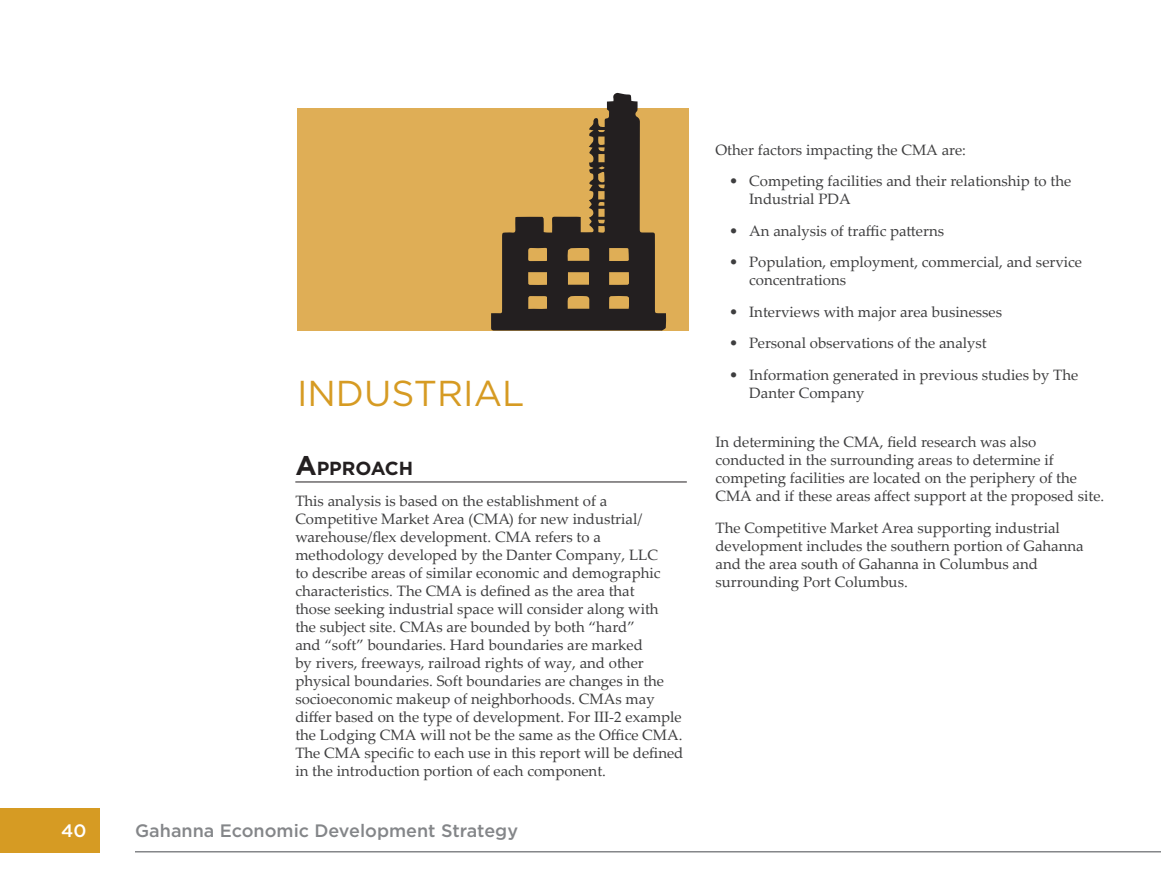
<style>
.page{position:relative;width:1161px;height:891px;background:#fff}
.page>*{position:absolute;margin:0;border:0;box-sizing:border-box;transform-origin:0 0}
.t1{font:36px "Gotham";color:#d69b23}
.t2{font:700 18.9px "Gotham";color:#231f20}
.t3{font:500 18px "Gotham";color:#848689}
.t4{font:500 18px "Gotham";color:#fff}
.t5{font:15px/18px "Palatino Linotype";color:#3e3e3f}
.s1{font-size:27px}
</style>
<div class="page">
<div style="left:0;top:808px;width:100px;height:45px;background:#d69b23"></div>
<hr style="left:135px;top:851px;width:1026px;height:2px;background:#848689">
<hr style="left:295px;top:482px;width:392px;height:1px;background:#231f20">
<div style="left:297px;top:108px;width:391px;height:223px;background:#dfae56"></div>
<svg style="left:491px;top:93px;width:175px;height:238px"></svg>
<div style="left:629px;top:245px;width:20px;height:69px;background:#231f20"></div>
<div style="left:548px;top:244px;width:11px;height:68px;background:#231f20"></div>
<h1 class="t1" style="left:297px;top:371px;width:229px">INDUSTRIAL</h1>
<p class="t2" style="left:295px;top:456px;width:119px"><span class="s1">A</span>PPROACH</p>
<p class="t5" style="left:295px;top:492px;width:390px">This analysis is based on the establishment of a Competitive Market Area (CMA) for new industrial/ warehouse/flex development. CMA refers to a methodology developed by the Danter Company, LLC<br>to describe areas of similar economic and demographic characteristics. The CMA is defined as the area that<br>those seeking industrial space will consider along with<br>the subject site. CMAs are bounded by both “hard”<br>and “soft” boundaries. Hard boundaries are marked<br>by rivers, freeways, railroad rights of way, and other physical boundaries. Soft boundaries are changes in the socioeconomic makeup of neighborhoods. CMAs may differ based on the type of development. For III-2 example the Lodging CMA will not be the same as the Office CMA.<br>The CMA specific to each use in this report will be defined in the introduction portion of each component.</p>
<p class="t4" style="left:61px;top:819px;width:27px">40</p>
<p class="t3" style="left:135px;top:819px;width:385px">Gahanna Economic Development Strategy</p>
<p class="t5" style="left:716px;top:140px;width:252px">Other factors impacting the CMA are:</p>
<p class="t5" style="left:749px;top:172px;width:324px;text-indent:-20px">• Competing facilities and their relationship to the<br>Industrial PDA</p>
<p class="t5" style="left:729px;top:221px;width:217px">• An analysis of traffic patterns</p>
<p class="t5" style="left:749px;top:253px;width:334px;text-indent:-20px">• Population, employment, commercial, and service concentrations</p>
<p class="t5" style="left:729px;top:302px;width:275px">• Interviews with major area businesses</p>
<p class="t5" style="left:729px;top:334px;width:259px">• Personal observations of the analyst</p>
<p class="t5" style="left:749px;top:365px;width:331px;text-indent:-20px">• Information generated in previous studies by The<br>Danter Company</p>
<p class="t5" style="left:716px;top:433px;width:390px">In determining the CMA, field research was also conducted in the surrounding areas to determine if competing facilities are located on the periphery of the CMA and if these areas affect support at the proposed site.</p>
<p class="t5" style="left:716px;top:518px;width:370px">The Competitive Market Area supporting industrial development includes the southern portion of Gahanna and the area south of Gahanna in Columbus and surrounding Port Columbus.</p>
</div>
